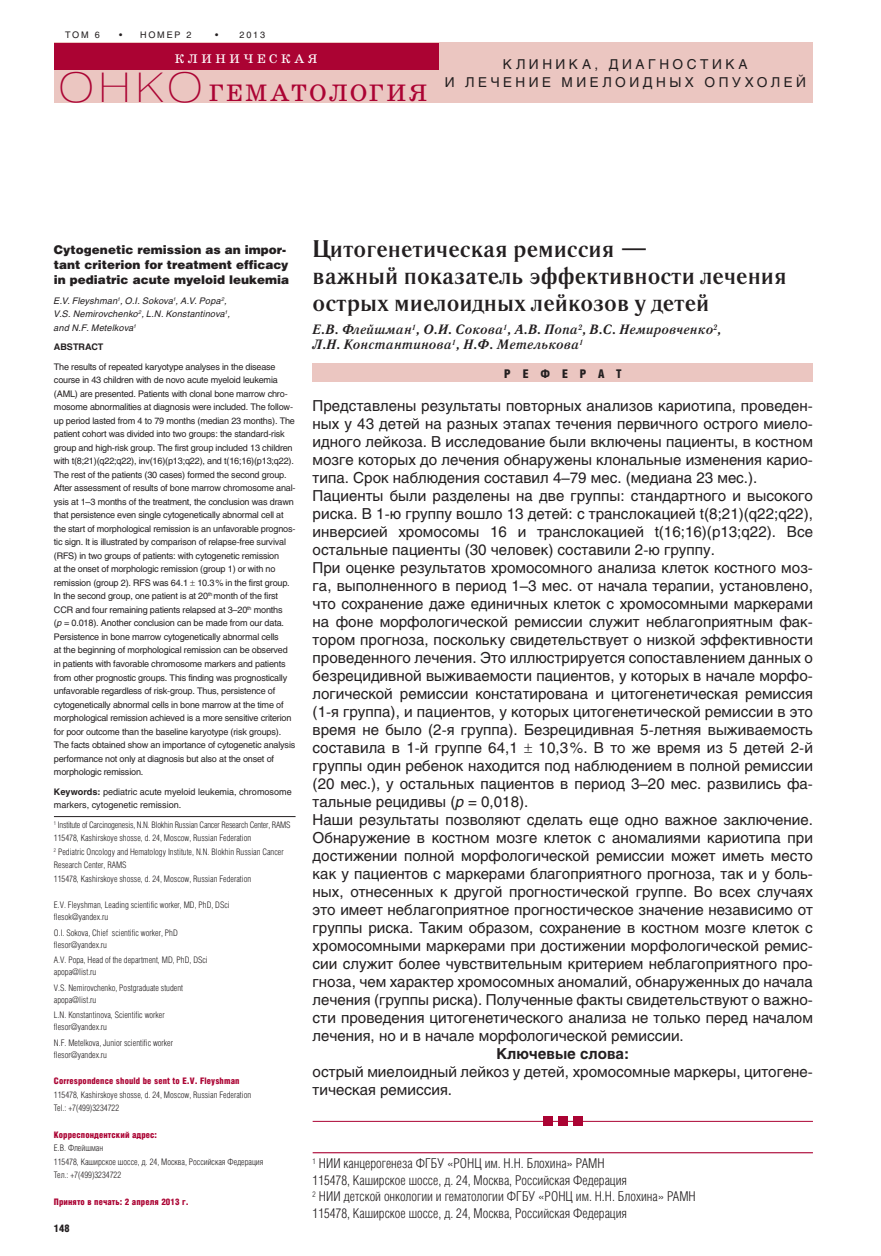
<style>
.page{position:relative;width:881px;height:1256px;background:#fff}
.page>*{position:absolute;margin:0;border:0;box-sizing:border-box;transform-origin:0 0}
.t1{font:24.15px "School";letter-spacing:.105em;color:#ab0333}
.t2{font:700 24px/27px "Literaturnaya C";color:#231f20}
.t3{font:15px/18px "Helios";color:#231f20}
.t4{font:700 15px "Helios";color:#231f20}
.t5{font:300 13.5px/16.5px "Helios Cond";color:#231f20}
.t6{font:italic 700 13.5px/15px "Literaturnaya C";color:#231f20}
.t7{font:13.5px/18px "Helios";letter-spacing:.26em;color:#231f20;text-align:center}
.t8{font:12.6px "School";letter-spacing:.285em;color:#fff}
.t9{font:900 12px/15px "Helios";color:#231f20}
.t10{font:900 12px "Helios Cond";letter-spacing:1em;color:#231f20}
.t11{font:900 10.5px "Helios Cond";color:#231f20}
.t12{font:9px/13.5px "Helios";letter-spacing:-.02em;color:#231f20}
.t13{font:300 9px/13.5px "Helios Cond";color:#231f20}
.t14{font:italic 9px/13.5px "Helios";letter-spacing:.02em;color:#231f20}
.t15{font:900 9px "Helios Cond";letter-spacing:.01em;color:#ab0333}
.t16{font:9px/13.5px "Helios";color:#231f20}
.t17{font:700 9px "Helios";color:#231f20}
.s1{font-family:"Helios Ext";font-weight:100;font-size:40.5px}
.s2{font-style:italic}
.s3{font-weight:700}
</style>
<div class="page">
<div style="left:437px;top:42px;width:375px;height:61px;background:#ebc6c1"></div>
<div style="left:54px;top:42px;width:384px;height:61px;background:#ebc6c1"></div>
<div style="left:54px;top:43px;width:384px;height:27px;background:#ab0333"></div>
<hr style="left:312px;top:1120px;width:500px;height:1px;background:#ab0333">
<div style="left:543px;top:1116px;width:9px;height:9px;background:#ab0333"></div>
<div style="left:558px;top:1116px;width:9px;height:9px;background:#ab0333"></div>
<div style="left:573px;top:1116px;width:9px;height:9px;background:#ab0333"></div>
<div style="left:312px;top:363px;width:500px;height:19px;background:#ebc6c1"></div>
<hr style="left:312px;top:1151px;width:500px;height:2px;background:#ab0333">
<hr style="left:54px;top:816px;width:241px;height:1px;background:#231f20">
<p class="t12" style="left:65px;top:29px;width:36px">ТОМ 6</p>
<p class="t12" style="left:119px;top:29px;width:74px">• НОМЕР 2</p>
<p class="t12" style="left:215px;top:29px;width:52px">• 2013</p>
<p class="t8" style="left:175px;top:51px;width:144px">КЛИНИЧЕСКАЯ</p>
<h1 class="t1" style="left:58px;top:78px;width:370px"><span class="s1">ОНКО</span> ГЕМАТОЛОГИЯ</h1>
<p class="t7" style="left:444px;top:56px;width:362px">КЛИНИКА, ДИАГНОСТИКА<br>И ЛЕЧЕНИЕ МИЕЛОИДНЫХ ОПУХОЛЕЙ</p>
<p class="t9" style="left:54px;top:243px;width:237px">Cytogenetic remission as an impor&shy;tant criterion for treatment efficacy in pediatric acute myeloid leukemia</p>
<p class="t14" style="left:54px;top:294px;width:177px">E.V. Fleyshman<sup>1</sup>, O.I. Sokova<sup>1</sup>, A.V. Popa<sup>2</sup>,<br>V.S. Nemirovchenko<sup>2</sup>, L.N. Konstantinova<sup>1</sup>, and N.F. Metelkova<sup>1</sup></p>
<p class="t17" style="left:54px;top:343px;width:51px">ABSTRACT</p>
<p class="t12" style="left:54px;top:360px;width:243px">The results of repeated karyotype analyses in the disease course in 43 children with de novo acute myeloid leukemia (AML) are presented. Patients with clonal bone marrow chro&shy;mosome abnormalities at diagnosis were included. The follow&shy;up period lasted from 4 to 79 months (median 23 months). The patient cohort was divided into two groups: the standard-risk group and high-risk group. The first group included 13 children with t(8;21)(q22;q22), inv(16)(p13;q22), and t(16;16)(p13;q22).<br>The rest of the patients (30 cases) formed the second group.<br>After assessment of results of bone marrow chromosome anal&shy;ysis at 1–3 months of the treatment, the conclusion was drawn that persistence even single cytogenetically abnormal cell at the start of morphological remission is an unfavorable prognos&shy;tic sign. It is illustrated by comparison of relapse-free survival (RFS) in two groups of patients: with cytogenetic remission<br>at the onset of morphologic remission (group 1) or with no remission (group 2). RFS was 64.1 10.3 % in the first group.<br>In the second group, one patient is at 20<sup>th</sup> month of the first CCR and four remaining patients relapsed at 3–20<sup>th</sup> months<br>(<span class="s2">p</span> = 0.018). Another conclusion can be made from our data.<br>Persistence in bone marrow cytogenetically abnormal cells<br>at the beginning of morphological remission can be observed in patients with favorable chromosome markers and patients from other prognostic groups. This finding was prognostically unfavorable regardless of risk-group. Thus, persistence of cytogenetically abnormal cells in bone marrow at the time of morphological remission achieved is a more sensitive criterion for poor outcome than the baseline karyotype (risk groups).<br>The facts obtained show an importance of cytogenetic analysis performance not only at diagnosis but also at the onset of morphologic remission.</p>
<p class="t16" style="left:54px;top:785px;width:239px"><span class="s3">Keywords:</span> pediatric acute myeloid leukemia, chromosome markers, cytogenetic remission.</p>
<p class="t13" style="left:54px;top:818px;width:238px"><sup>1</sup> Institute of Сarcinogenesis, N.N. Blokhin Russian Cancer Research Center, RAMS 115478, Kashirskoye shosse, d. 24, Moscow, Russian Federation<br><sup>2</sup> Pediatric Oncology and Hematology Institute, N.N. Blokhin Russian Cancer Research Center, RAMS<br>115478, Kashirskoye shosse, d. 24, Moscow, Russian Federation</p>
<p class="t13" style="left:54px;top:899px;width:177px;line-height:12px">E.V. Fleyshman, Leading scientific worker, MD, PhD, DSci flesok@yandex.ru</p>
<p class="t13" style="left:54px;top:927px;width:125px;line-height:12px">O.I. Sokova, Сhief scientific worker, PhD flesor@yandex.ru</p>
<p class="t13" style="left:54px;top:954px;width:155px;line-height:12px">A.V. Popa, Head of the department, MD, PhD, DSci apopa@list.ru</p>
<p class="t13" style="left:54px;top:982px;width:131px;line-height:12px">V.S. Nemirovchenko, Postgraduate student apopa@list.ru</p>
<p class="t13" style="left:54px;top:1009px;width:112px;line-height:12px">L.N. Konstantinova, Scientific worker flesor@yandex.ru</p>
<p class="t13" style="left:54px;top:1037px;width:121px;line-height:12px">N.F. Metelkova, Junior scientific worker flesor@yandex.ru</p>
<p class="t15" style="left:54px;top:1077px;width:187px">Correspondence should be sent to E.V. Fleyshman</p>
<p class="t13" style="left:54px;top:1088px;width:199px">115478, Kashirskoye shosse, d. 24, Moscow, Russian Federation<br>Tel.: +7(499)3234722</p>
<p class="t15" style="left:54px;top:1131px;width:105px">Корреспондентский адрес:</p>
<p class="t13" style="left:54px;top:1141px;width:211px">Е.В. Флейшман<br>115478, Каширское шоссе, д. 24, Moсква, Российская Федерация<br>Тел.: +7(499)3234722</p>
<p class="t15" style="left:54px;top:1197px;width:136px">Принято в печать: 2 апреля 2013 г.</p>
<p class="t11" style="left:54px;top:1224px;width:17px">148</p>
<h2 class="t2" style="left:312px;top:237px;width:475px">Цитогенетическая ремиссия —<br>важный показатель эффективности лечения острых миелоидных лейкозов у детей</h2>
<p class="t6" style="left:312px;top:323px;width:410px">Е.В. Флейшман<sup>1</sup>, О.И. Сокова<sup>1</sup>, А.В. Попа<sup>2</sup>, В.С. Немировченко<sup>2</sup>,<br>Л.Н. Константинова<sup>1</sup>, Н.Ф. Метелькова<sup>1</sup></p>
<p class="t10" style="left:504px;top:369px;width:119px">РЕФЕРАТ</p>
<p class="t3" style="left:312px;top:397px;width:501px">Представлены результаты повторных анализов кариотипа, проведен&shy;ных у 43 детей на разных этапах течения первичного острого миело&shy;идного лейкоза. В исследование были включены пациенты, в костном мозге которых до лечения обнаружены клональные изменения карио&shy;типа. Срок наблюдения составил 4–79 мес. (медиана 23 мес.).<br>Пациенты были разделены на две группы: стандартного и высокого риска. В 1-ю группу вошло 13 детей: с транслокацией t(8;21)(q22;q22), инверсией хромосомы 16 и транслокацией t(16;16)(p13;q22). Все остальные пациенты (30 человек) составили 2-ю группу.<br>При оценке результатов хромосомного анализа клеток костного моз&shy;га, выполненного в период 1–3 мес. от начала терапии, установлено, что сохранение даже единичных клеток с хромосомными маркерами на фоне морфологической ремиссии служит неблагоприятным фак&shy;тором прогноза, поскольку свидетельствует о низкой эффективности проведенного лечения. Это иллюстрируется сопоставлением данных о безрецидивной выживаемости пациентов, у которых в начале морфо&shy;логической ремиссии констатирована и цитогенетическая ремиссия (1-я группа), и пациентов, у которых цитогенетической ремиссии в это время не было (2-я группа). Безрецидивная 5-летняя выживаемость составила в 1-й группе 64,1</p>
<p class="t3" style="left:312px;top:739px;width:501px;text-indent:226px">10,3 %. В то же время из 5 детей 2-й группы один ребенок находится под наблюдением в полной ремиссии (20 мес.), у остальных пациентов в период 3–20 мес. развились фа&shy;тальные рецидивы (<span class="s2">p</span> = 0,018).<br>Наши результаты позволяют сделать еще одно важное заключение.<br>Обнаружение в костном мозге клеток с аномалиями кариотипа при достижении полной морфологической ремиссии может иметь место как у пациентов с маркерами благоприятного прогноза, так и у боль&shy;ных, отнесенных к другой прогностической группе. Во всех случаях это имеет неблагоприятное прогностическое значение независимо от группы риска. Таким образом, сохранение в костном мозге клеток с хромосомными маркерами при достижении морфологической ремис&shy;сии служит более чувствительным критерием неблагоприятного про&shy;гноза, чем характер хромосомных аномалий, обнаруженных до начала лечения (группы риска). Полученные факты свидетельствуют о важно&shy;сти проведения цитогенетического анализа не только перед началом лечения, но и в начале морфологической ремиссии.</p>
<p class="t4" style="left:496px;top:1047px;width:134px">Ключевые слова:</p>
<p class="t3" style="left:312px;top:1063px;width:501px">острый миелоидный лейкоз у детей, хромосомные маркеры, цитогене&shy;тическая ремиссия.</p>
<p class="t5" style="left:312px;top:1156px;width:384px"><sup>1</sup> НИИ канцерогенеза ФГБУ «РОНЦ им. Н.Н. Блохина» РАМН<br>115478, Каширское шоссе, д. 24, Moсква, Российская Федерация<br><sup>2</sup> НИИ детской онкологии и гематологии ФГБУ «РОНЦ им. Н.Н. Блохина» РАМН 115478, Каширское шоссе, д. 24, Moсква, Российская Федерация</p>
</div>
